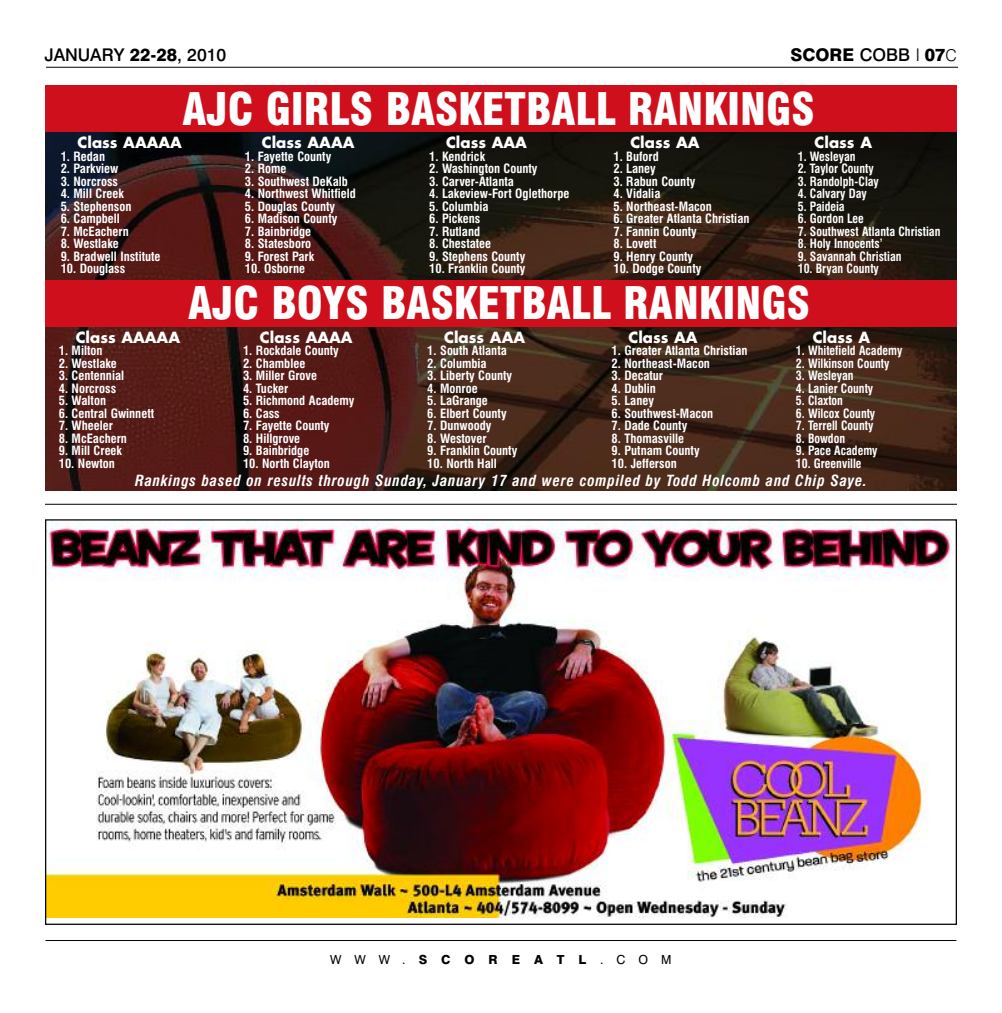
<style>
.page{position:relative;width:1002px;height:1013px;background:#fff}
.page>*{position:absolute;margin:0;border:0;box-sizing:border-box;transform-origin:0 0}
.t1{font:900 condensed 43.75px "Swiss 721 BT";color:#fff}
.t2{font:500 17.5px "Swiss 721 BT";color:#000}
.t3{font:800 17.5px "Swiss 721 BT";color:#000}
.t4{font:italic 700 condensed 15px "Swiss 721 BT";letter-spacing:.05em;color:#fff}
.t5{font:700 15px "Futura";color:#fff}
.t6{font:700 condensed 12.5px "Swiss 721 BT";color:#fff}
.t7{font:700 condensed 12.5px "Swiss 721 BT";color:#fff;scale:.95 1}
.t8{font:12.5px "Swiss 721 BT";letter-spacing:1.04em;color:#000}
.s1{font-weight:800}
.s2{font-weight:500}
.s3{font-weight:300}
.s4{font-weight:300;font-size:16.25px}
</style>
<div class="page">
<img style="left:45px;top:132px;width:911px;height:359px">
<div style="left:45px;top:86px;width:911px;height:46px;background:#cf101c"></div>
<img style="left:47px;top:521px;width:904px;height:396px">
<hr style="left:45px;top:504px;width:911px;height:1px;background:#000">
<div style="left:45px;top:280px;width:911px;height:46px;background:#cf101c"></div>
<hr style="left:45px;top:940px;width:911px;height:1px;background:#000">
<hr style="left:46px;top:67px;width:911px;height:1px;background:#000">
<h2 class="t2" style="left:44px;top:48px;width:183px">JANUARY <span class="s1">22-28</span>, 2010</h2>
<h2 class="t3" style="left:790px;top:48px;width:168px">SCORE <span class="s2">COBB</span> <span class="s3">I</span> 07<span class="s4">C</span></h2>
<h1 class="t1" style="left:182px;top:92px;width:633px">AJC GIRLS BASKETBALL RANKINGS</h1>
<p class="t5" style="left:78px;top:136px;width:106px">Class AAAAA</p>
<p class="t6" style="left:61px;top:151px;width:46px">1. Redan</p>
<p class="t6" style="left:61px;top:164px;width:59px">2. Parkview</p>
<p class="t6" style="left:61px;top:176px;width:59px">3. Norcross</p>
<p class="t6" style="left:61px;top:189px;width:65px">4. Mill Creek</p>
<p class="t6" style="left:61px;top:201px;width:72px">5. Stephenson</p>
<p class="t6" style="left:61px;top:214px;width:61px">6. Campbell</p>
<p class="t6" style="left:61px;top:226px;width:70px">7. McEachern</p>
<p class="t6" style="left:61px;top:239px;width:59px">8. Westlake</p>
<p class="t6" style="left:61px;top:251px;width:101px">9. Bradwell Institute</p>
<p class="t6" style="left:61px;top:264px;width:66px">10. Douglass</p>
<p class="t5" style="left:262px;top:136px;width:94px">Class AAAA</p>
<p class="t6" style="left:245px;top:151px;width:88px">1. Fayette County</p>
<p class="t6" style="left:245px;top:164px;width:43px">2. Rome</p>
<p class="t6" style="left:245px;top:176px;width:104px">3. Southwest DeKalb</p>
<p class="t6" style="left:245px;top:189px;width:112px">4. Northwest Whitfield</p>
<p class="t6" style="left:245px;top:201px;width:92px">5. Douglas County</p>
<p class="t6" style="left:245px;top:214px;width:94px">6. Madison County</p>
<p class="t6" style="left:245px;top:226px;width:68px">7. Bainbridge</p>
<p class="t6" style="left:245px;top:239px;width:68px">8. Statesboro</p>
<p class="t6" style="left:245px;top:251px;width:71px">9. Forest Park</p>
<p class="t6" style="left:245px;top:264px;width:62px">10. Osborne</p>
<p class="t5" style="left:446px;top:136px;width:82px">Class AAA</p>
<p class="t6" style="left:429px;top:151px;width:57px">1. Kendrick</p>
<p class="t6" style="left:429px;top:164px;width:110px">2. Washington County</p>
<p class="t6" style="left:429px;top:176px;width:86px">3. Carver-Atlanta</p>
<p class="t6" style="left:429px;top:189px;width:142px">4. Lakeview-Fort Oglethorpe</p>
<p class="t6" style="left:429px;top:201px;width:61px">5. Columbia</p>
<p class="t6" style="left:429px;top:214px;width:53px">6. Pickens</p>
<p class="t6" style="left:429px;top:226px;width:52px">7. Rutland</p>
<p class="t6" style="left:429px;top:239px;width:63px">8. Chestatee</p>
<p class="t6" style="left:429px;top:251px;width:97px">9. Stephens County</p>
<p class="t6" style="left:429px;top:264px;width:98px">10. Franklin County</p>
<p class="t5" style="left:630px;top:136px;width:71px">Class AA</p>
<p class="t6" style="left:613px;top:151px;width:47px">1. Buford</p>
<p class="t6" style="left:613px;top:164px;width:44px">2. Laney</p>
<p class="t6" style="left:613px;top:176px;width:83px">3. Rabun County</p>
<p class="t6" style="left:613px;top:189px;width:48px">4. Vidalia</p>
<p class="t6" style="left:613px;top:201px;width:100px">5. Northeast-Macon</p>
<p class="t6" style="left:613px;top:214px;width:137px">6. Greater Atlanta Christian</p>
<p class="t6" style="left:613px;top:226px;width:85px">7. Fannin County</p>
<p class="t6" style="left:613px;top:239px;width:44px">8. Lovett</p>
<p class="t6" style="left:613px;top:251px;width:81px">9. Henry County</p>
<p class="t6" style="left:613px;top:264px;width:89px">10. Dodge County</p>
<p class="t5" style="left:814px;top:136px;width:59px">Class A</p>
<p class="t7" style="left:797px;top:151px;width:62px">1. Wesleyan</p>
<p class="t7" style="left:797px;top:164px;width:81px">2. Taylor County</p>
<p class="t7" style="left:797px;top:176px;width:87px">3. Randolph-Clay</p>
<p class="t7" style="left:797px;top:189px;width:74px">4. Calvary Day</p>
<p class="t7" style="left:797px;top:201px;width:51px">5. Paideia</p>
<p class="t7" style="left:797px;top:214px;width:71px">6. Gordon Lee</p>
<p class="t7" style="left:797px;top:226px;width:152px">7. Southwest Atlanta Christian</p>
<p class="t7" style="left:797px;top:239px;width:91px">8. Holy Innocents’</p>
<p class="t7" style="left:797px;top:251px;width:111px">9. Savannah Christian</p>
<p class="t7" style="left:797px;top:264px;width:87px">10. Bryan County</p>
<p class="t5" style="left:76px;top:330px;width:106px">Class AAAAA</p>
<p class="t6" style="left:59px;top:346px;width:45px">1. Milton</p>
<p class="t6" style="left:59px;top:358px;width:59px">2. Westlake</p>
<p class="t6" style="left:59px;top:371px;width:67px">3. Centennial</p>
<p class="t6" style="left:59px;top:383px;width:59px">4. Norcross</p>
<p class="t6" style="left:59px;top:396px;width:49px">5. Walton</p>
<p class="t6" style="left:59px;top:408px;width:97px">6. Central Gwinnett</p>
<p class="t6" style="left:59px;top:421px;width:56px">7. Wheeler</p>
<p class="t6" style="left:59px;top:433px;width:70px">8. McEachern</p>
<p class="t6" style="left:59px;top:446px;width:65px">9. Mill Creek</p>
<p class="t6" style="left:59px;top:458px;width:58px">10. Newton</p>
<h1 class="t1" style="left:188px;top:286px;width:623px">AJC BOYS BASKETBALL RANKINGS</h1>
<p class="t5" style="left:260px;top:330px;width:94px">Class AAAA</p>
<p class="t6" style="left:243px;top:346px;width:97px">1. Rockdale County</p>
<p class="t6" style="left:243px;top:358px;width:64px">2. Chamblee</p>
<p class="t6" style="left:243px;top:371px;width:76px">3. Miller Grove</p>
<p class="t6" style="left:243px;top:383px;width:47px">4. Tucker</p>
<p class="t6" style="left:243px;top:396px;width:113px">5. Richmond Academy</p>
<p class="t6" style="left:243px;top:408px;width:38px">6. Cass</p>
<p class="t6" style="left:243px;top:421px;width:88px">7. Fayette County</p>
<p class="t6" style="left:243px;top:433px;width:59px">8. Hillgrove</p>
<p class="t6" style="left:243px;top:446px;width:68px">9. Bainbridge</p>
<p class="t6" style="left:243px;top:458px;width:88px">10. North Clayton</p>
<p class="t5" style="left:444px;top:330px;width:82px">Class AAA</p>
<p class="t6" style="left:427px;top:346px;width:81px">1. South Atlanta</p>
<p class="t6" style="left:427px;top:358px;width:61px">2. Columbia</p>
<p class="t6" style="left:427px;top:371px;width:86px">3. Liberty County</p>
<p class="t6" style="left:427px;top:383px;width:52px">4. Monroe</p>
<p class="t6" style="left:427px;top:396px;width:62px">5. LaGrange</p>
<p class="t6" style="left:427px;top:408px;width:81px">6. Elbert County</p>
<p class="t6" style="left:427px;top:421px;width:66px">7. Dunwoody</p>
<p class="t6" style="left:427px;top:433px;width:61px">8. Westover</p>
<p class="t6" style="left:427px;top:446px;width:91px">9. Franklin County</p>
<p class="t6" style="left:427px;top:458px;width:71px">10. North Hall</p>
<p class="t5" style="left:628px;top:330px;width:71px">Class AA</p>
<p class="t6" style="left:611px;top:346px;width:137px">1. Greater Atlanta Christian</p>
<p class="t6" style="left:611px;top:358px;width:100px">2. Northeast-Macon</p>
<p class="t6" style="left:611px;top:371px;width:53px">3. Decatur</p>
<p class="t6" style="left:611px;top:383px;width:46px">4. Dublin</p>
<p class="t6" style="left:611px;top:396px;width:44px">5. Laney</p>
<p class="t6" style="left:611px;top:408px;width:103px">6. Southwest-Macon</p>
<p class="t6" style="left:611px;top:421px;width:77px">7. Dade County</p>
<p class="t6" style="left:611px;top:433px;width:74px">8. Thomasville</p>
<p class="t6" style="left:611px;top:446px;width:89px">9. Putnam County</p>
<p class="t6" style="left:611px;top:458px;width:67px">10. Jefferson</p>
<p class="t5" style="left:812px;top:330px;width:59px">Class A</p>
<p class="t7" style="left:795px;top:346px;width:113px">1. Whitefield Academy</p>
<p class="t7" style="left:795px;top:358px;width:100px">2. Wilkinson County</p>
<p class="t7" style="left:795px;top:371px;width:62px">3. Wesleyan</p>
<p class="t7" style="left:795px;top:383px;width:83px">4. Lanier County</p>
<p class="t7" style="left:795px;top:396px;width:51px">5. Claxton</p>
<p class="t7" style="left:795px;top:408px;width:85px">6. Wilcox County</p>
<p class="t7" style="left:795px;top:421px;width:83px">7. Terrell County</p>
<p class="t7" style="left:795px;top:433px;width:53px">8. Bowdon</p>
<p class="t7" style="left:795px;top:446px;width:87px">9. Pace Academy</p>
<p class="t7" style="left:795px;top:458px;width:71px">10. Greenville</p>
<p class="t4" style="left:135px;top:475px;width:733px">Rankings based on results through Sunday, January 17 and were compiled by Todd Holcomb and Chip Saye.</p>
<p class="t8" style="left:330px;top:955px;width:343px">WWW.<span class="s1">SCOREATL</span>.COM</p>
</div>
